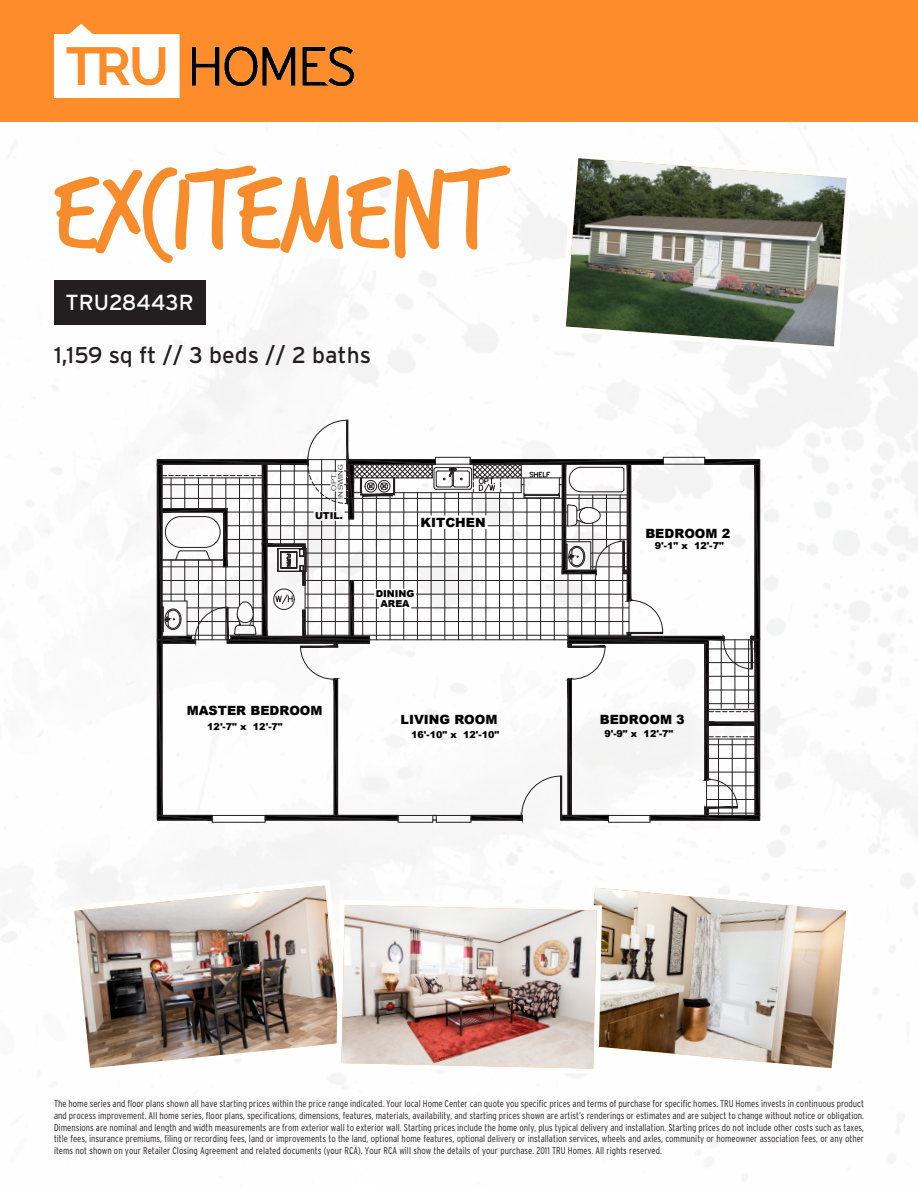
<style>
.page{position:relative;width:918px;height:1188px;background:#fff}
.page>*{position:absolute;margin:0;border:0;box-sizing:border-box;transform-origin:0 0}
.t1{font:120px "Trash Hand";color:#f68c2c}
.t2{font:22.8px "Interstate";color:#231f20}
.t3{font:21.75px "Interstate";color:#fff}
.t4{font:900 12.75px "Arial";color:#000}
.t5{font:300 condensed 9.75px/11.7px "Interstate";color:#231f20;text-align:justify}
.t6{font:900 9.6px/9.6px "Arial";color:#000;text-align:center}
.t7{font:300 6.9px/6.6px "Copperplate Gothic";color:#000;text-align:center}
</style>
<div class="page">
<img style="left:0;top:122px;width:918px;height:1059px">
<div style="left:0;top:0;width:918px;height:122px;background:#ff8c2b"></div>
<img style="left:54px;top:24px;width:299px;height:73px">
<div style="left:54px;top:280px;width:152px;height:45px;background:#231f20"></div>
<div style="left:608px;top:815px;width:42px;height:8px;border:1px solid #231f20"></div>
<div style="left:212px;top:815px;width:53px;height:8px;border:1px solid #231f20"></div>
<svg style="left:157px;top:420px;width:604px;height:401px"></svg>
<svg style="left:557px;top:149px;width:298px;height:206px"></svg>
<img style="left:66px;top:877px;width:268px;height:200px">
<img style="left:605px;top:879px;width:250px;height:198px">
<svg style="left:334px;top:431px;width:271px;height:750px"></svg>
<p class="t1" style="left:54px;top:153px;width:439px">EXCITEMENT</p>
<p class="t3" style="left:66px;top:290px;width:130px">TRU28443R</p>
<p class="t2" style="left:54px;top:342px;width:319px">1,159 sq ft // 3 beds // 2 baths</p>
<p class="t7" style="left:331px;top:499px;width:37px;rotate:-90deg">OPT.<br>IN SWING</p>
<p class="t6" style="left:315px;top:511px;width:30px">UTIL.</p>
<p class="t4" style="left:421px;top:513px;width:67px">KITCHEN</p>
<p class="t6" style="left:376px;top:589px;width:40px">DINING<br>AREA</p>
<p class="t4" style="left:645px;top:524px;width:86px">BEDROOM 2</p>
<p class="t6" style="left:655px;top:541px;width:71px">9'-1" x 12'-7"</p>
<p class="t4" style="left:187px;top:701px;width:137px">MASTER BEDROOM</p>
<p class="t6" style="left:207px;top:722px;width:77px">12'-7" x 12'-7"</p>
<p class="t4" style="left:401px;top:710px;width:99px">LIVING ROOM</p>
<p class="t4" style="left:600px;top:710px;width:86px">BEDROOM 3</p>
<p class="t6" style="left:411px;top:729px;width:90px">16'-10" x 12'-10"</p>
<p class="t6" style="left:604px;top:729px;width:71px">9'-9" x 12'-7"</p>
<p class="t5" style="left:54px;top:1098px;width:812px">The home series and floor plans shown all have starting prices within the price range indicated. Your local Home Center can quote you specific prices and terms of purchase for specific homes. TRU Homes invests in continuous product and process improvement. All home series, floor plans, specifications, dimensions, features, materials, availability, and starting prices shown are artist’s renderings or estimates and are subject to change without notice or obligation.<br>Dimensions are nominal and length and width measurements are from exterior wall to exterior wall. Starting prices include the home only, plus typical delivery and installation. Starting prices do not include other costs such as taxes, title fees, insurance premiums, filing or recording fees, land or improvements to the land, optional home features, optional delivery or installation services, wheels and axles, community or homeowner association fees, or any other items not shown on your Retailer Closing Agreement and related documents (your RCA). Your RCA will show the details of your purchase. 2011 TRU Homes. All rights reserved.</p>
</div>
